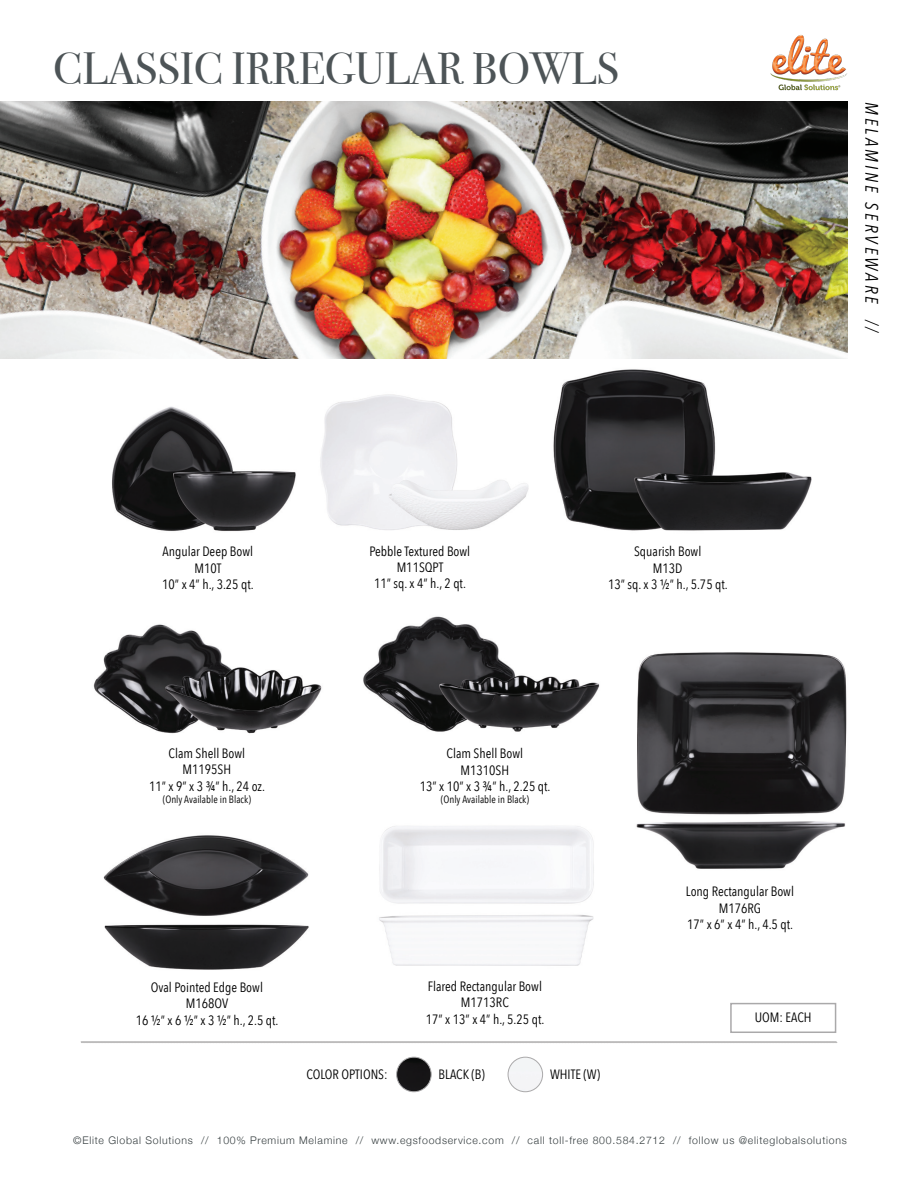
<style>
.page{position:relative;width:918px;height:1188px;background:#fff}
.page>*{position:absolute;margin:0;border:0;box-sizing:border-box;transform-origin:0 0}
.t1{font:45px "Bodoni Svty Two ITCTT";color:#4d5457}
.t2{font:italic 18px "Avenir Next Condensed";letter-spacing:.17em;color:#000001}
.t3{font:13.5px "Avenir Next Condensed";color:#000001}
.t4{font:300 10.5px "Helvetica Neue";letter-spacing:.07em;color:#353d3f}
.t5{font:10.5px "Avenir Next Condensed";color:#000001}
</style>
<div class="page">
<img style="left:0;top:102px;width:848px;height:257px">
<svg style="left:80px;top:1041px;width:758px;height:2px"></svg>
<img style="left:762px;top:35px;width:86px;height:73px">
<div style="left:730px;top:1003px;width:106px;height:30px;border:2px solid #aaa9aa"></div>
<img style="left:397px;top:1057px;width:34px;height:35px;border-radius:17px">
<div style="left:396px;top:1057px;width:35px;height:35px;border:1px solid #aaa9aa;border-radius:50%"></div>
<img style="left:508px;top:1057px;width:35px;height:35px;border-radius:17px">
<div style="left:508px;top:1057px;width:35px;height:35px;border:1px solid #aaa9aa;border-radius:50%"></div>
<img style="left:112px;top:406px;width:184px;height:125px">
<img style="left:553px;top:369px;width:259px;height:162px">
<img style="left:103px;top:835px;width:206px;height:135px">
<img style="left:379px;top:915px;width:215px;height:51px">
<img style="left:637px;top:652px;width:210px;height:163px">
<img style="left:636px;top:821px;width:210px;height:48px">
<img style="left:320px;top:394px;width:209px;height:136px">
<img style="left:93px;top:624px;width:229px;height:110px">
<img style="left:363px;top:616px;width:237px;height:116px">
<p class="t1" style="left:53px;top:32px;width:567px">CLASSIC IRREGULAR BOWLS</p>
<p class="t2" style="left:883px;top:102px;width:234px;rotate:90deg">MELAMINE SERVEWARE //</p>
<p class="t3" style="left:162px;top:540px;width:92px">Angular Deep Bowl</p>
<p class="t3" style="left:194px;top:556px;width:28px">M10T</p>
<p class="t3" style="left:162px;top:572px;width:93px">10” x 4” h., 3.25 qt.</p>
<p class="t3" style="left:369px;top:540px;width:102px">Pebble Textured Bowl</p>
<p class="t3" style="left:397px;top:556px;width:48px">M11SQPT</p>
<p class="t3" style="left:374px;top:572px;width:93px">11” sq. x 4” h., 2 qt.</p>
<p class="t3" style="left:634px;top:540px;width:69px">Squarish Bowl</p>
<p class="t3" style="left:653px;top:556px;width:31px">M13D</p>
<p class="t3" style="left:608px;top:572px;width:121px">13” sq. x 3 ½” h., 5.75 qt.</p>
<p class="t3" style="left:169px;top:742px;width:78px">Clam Shell Bowl</p>
<p class="t3" style="left:183px;top:758px;width:50px">M1195SH</p>
<p class="t3" style="left:149px;top:774px;width:117px">11” x 9” x 3 ¾” h., 24 oz.</p>
<p class="t5" style="left:163px;top:790px;width:90px">(Only Available in Black)</p>
<p class="t3" style="left:447px;top:742px;width:78px">Clam Shell Bowl</p>
<p class="t3" style="left:461px;top:758px;width:50px">M1310SH</p>
<p class="t3" style="left:420px;top:775px;width:132px">13” x 10” x 3 ¾” h., 2.25 qt.</p>
<p class="t5" style="left:441px;top:791px;width:90px">(Only Available in Black)</p>
<p class="t3" style="left:151px;top:976px;width:114px">Oval Pointed Edge Bowl</p>
<p class="t3" style="left:186px;top:992px;width:44px">M168OV</p>
<p class="t3" style="left:136px;top:1008px;width:144px">16 ½” x 6 ½” x 3 ½” h., 2.5 qt.</p>
<p class="t3" style="left:428px;top:975px;width:116px">Flared Rectangular Bowl</p>
<p class="t3" style="left:461px;top:991px;width:49px">M1713RC</p>
<p class="t3" style="left:426px;top:1007px;width:120px">17” x 13” x 4” h., 5.25 qt.</p>
<p class="t3" style="left:306px;top:1063px;width:83px">COLOR OPTIONS:</p>
<p class="t3" style="left:439px;top:1063px;width:48px">BLACK (B)</p>
<p class="t3" style="left:550px;top:1063px;width:52px">WHITE (W)</p>
<p class="t3" style="left:686px;top:880px;width:110px">Long Rectangular Bowl</p>
<p class="t3" style="left:719px;top:896px;width:44px">M176RG</p>
<p class="t3" style="left:687px;top:913px;width:107px">17” x 6” x 4” h., 4.5 qt.</p>
<p class="t3" style="left:755px;top:1006px;width:58px">UOM: EACH</p>
<p class="t4" style="left:73px;top:1132px;width:775px">©Elite Global Solutions // 100% Premium Melamine // www.egsfoodservice.com // call toll-free 800.584.2712 // follow us @eliteglobalsolutions</p>
</div>
